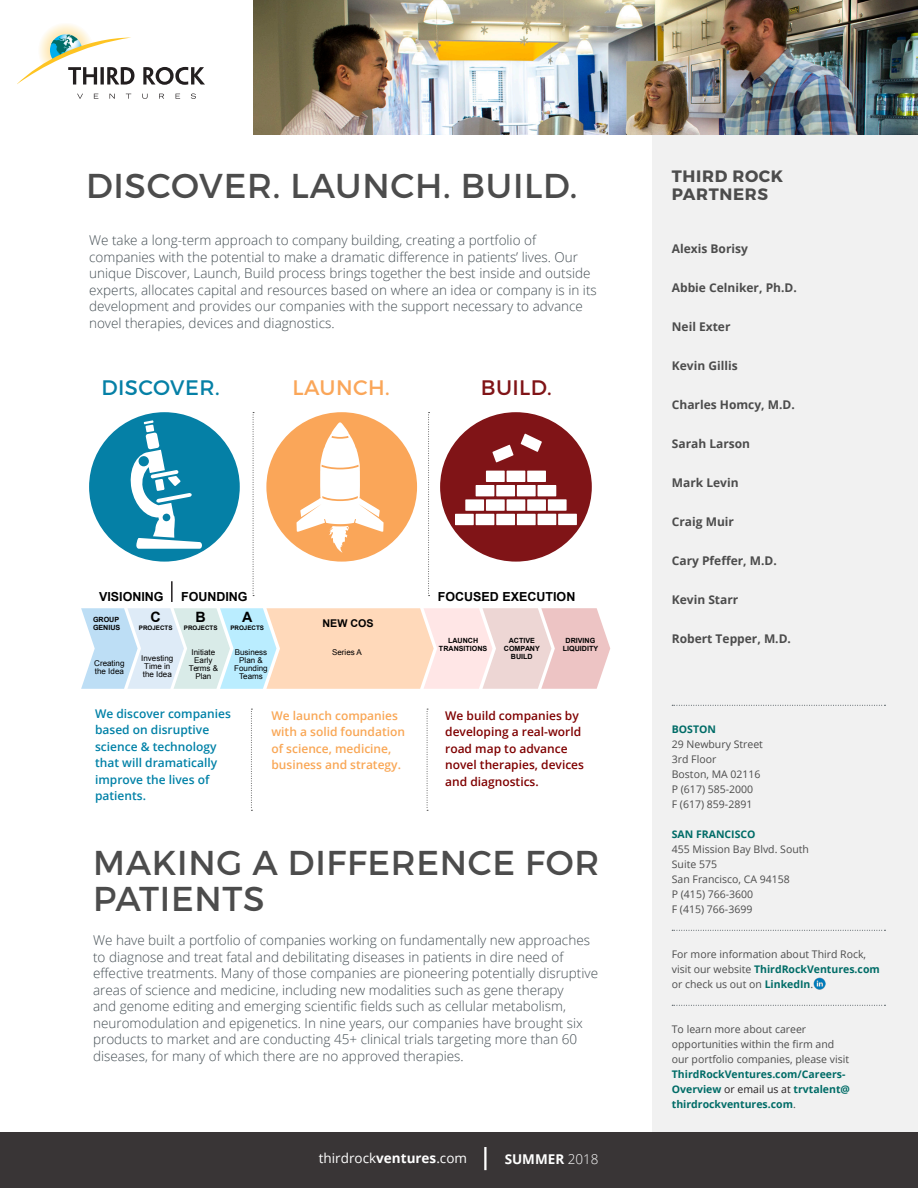
<style>
.page{position:relative;width:918px;height:1188px;background:#fff}
.page>*{position:absolute;margin:0;border:0;box-sizing:border-box;transform-origin:0 0}
.t1{font:34.5px/36px "Montserrat";letter-spacing:.02em;color:#4c4c4c}
.t2{font:21px "Montserrat";letter-spacing:.02em;color:#0580a6}
.t3{font:21px "Montserrat";letter-spacing:.02em;color:#faa659}
.t4{font:21px "Montserrat";letter-spacing:.02em;color:#801417}
.t5{font:700 16.5px "Montserrat";letter-spacing:.04em;color:#4c4c4c}
.t6{font:700 14.25px "Arial";color:#000}
.t7{font:300 13.5px/16.5px "Open Sans";color:#444e54}
.t8{font:13.5px "Open Sans";color:#fff}
.t9{font:700 13.5px "Open Sans";color:#fff}
.t10{font:700 12.45px "Arial";color:#000}
.t11{font:700 12px "Open Sans";color:#4c4c4c}
.t12{font:600 12px/16.5px "Open Sans";color:#0081a7}
.t13{font:600 12px/16.5px "Open Sans";color:#7f0000}
.t14{font:600 12px/16.5px "Open Sans";color:#f9a756}
.t15{font:700 10.65px "Arial";color:#000}
.t16{font:10.5px/15px "Open Sans";color:#4c4c4c}
.t17{font:700 10.5px "Open Sans";color:#006c67}
.t18{font:7.95px/7.9px "Arial";color:#000;text-align:center}
.t19{font:700 7.05px/7.9px "Arial";color:#000;text-align:center}
.t20{font:700 6.3px "Arial";color:#000}
.s1{font-weight:700}
.s2{font-weight:300}
.s3{font-weight:700;color:#006c67}
.s4{color:#231f20}
</style>
<div class="page">
<div style="left:653px;top:117px;width:265px;height:1015px;background:#f1f1f1"></div>
<svg style="left:672px;top:705px;width:213px;height:1px"></svg>
<svg style="left:672px;top:930px;width:213px;height:1px"></svg>
<svg style="left:672px;top:1005px;width:213px;height:1px"></svg>
<svg style="left:813px;top:977px;width:12px;height:12px"></svg>
<div style="left:0;top:1132px;width:918px;height:56px;background:#393536"></div>
<div style="left:89px;top:412px;width:151px;height:150px;background:#0580a6;border-radius:50%"></div>
<svg style="left:128px;top:420px;width:74px;height:129px"></svg>
<div style="left:266px;top:412px;width:151px;height:150px;background:#faa659;border-radius:50%"></div>
<svg style="left:297px;top:422px;width:87px;height:131px"></svg>
<div style="left:440px;top:412px;width:152px;height:150px;background:#801417;border-radius:50%"></div>
<div style="left:455px;top:514px;width:19px;height:11px;background:#fff"></div>
<div style="left:476px;top:514px;width:18px;height:11px;background:#fff"></div>
<div style="left:496px;top:514px;width:19px;height:11px;background:#fff"></div>
<div style="left:517px;top:514px;width:19px;height:11px;background:#fff"></div>
<div style="left:538px;top:514px;width:18px;height:11px;background:#fff"></div>
<div style="left:558px;top:514px;width:19px;height:11px;background:#fff"></div>
<div style="left:465px;top:499px;width:19px;height:12px;background:#fff"></div>
<div style="left:486px;top:499px;width:19px;height:12px;background:#fff"></div>
<div style="left:507px;top:499px;width:18px;height:12px;background:#fff"></div>
<div style="left:527px;top:499px;width:19px;height:12px;background:#fff"></div>
<div style="left:548px;top:499px;width:19px;height:12px;background:#fff"></div>
<div style="left:476px;top:485px;width:18px;height:11px;background:#fff"></div>
<div style="left:496px;top:485px;width:19px;height:11px;background:#fff"></div>
<div style="left:517px;top:485px;width:19px;height:11px;background:#fff"></div>
<div style="left:538px;top:485px;width:18px;height:11px;background:#fff"></div>
<div style="left:486px;top:471px;width:19px;height:11px;background:#fff"></div>
<div style="left:507px;top:471px;width:18px;height:11px;background:#fff"></div>
<div style="left:527px;top:471px;width:19px;height:11px;background:#fff"></div>
<svg style="left:492px;top:445px;width:22px;height:17px"></svg>
<svg style="left:521px;top:434px;width:21px;height:18px"></svg>
<svg style="left:251px;top:709px;width:1px;height:102px"></svg>
<svg style="left:427px;top:709px;width:1px;height:102px"></svg>
<svg style="left:81px;top:608px;width:529px;height:81px;background:#eadfda"></svg>
<hr style="left:171px;top:581px;width:2px;height:21px;background:#231f20">
<svg style="left:253px;top:412px;width:1px;height:184px"></svg>
<svg style="left:428px;top:412px;width:2px;height:184px"></svg>
<svg style="left:143px;top:67px;width:62px;height:18px"></svg>
<svg style="left:77px;top:94px;width:6px;height:5px"></svg>
<svg style="left:94px;top:94px;width:4px;height:5px"></svg>
<svg style="left:110px;top:94px;width:5px;height:5px"></svg>
<svg style="left:142px;top:94px;width:6px;height:5px"></svg>
<svg style="left:159px;top:94px;width:5px;height:5px"></svg>
<svg style="left:176px;top:94px;width:4px;height:5px"></svg>
<svg style="left:191px;top:94px;width:5px;height:5px"></svg>
<svg style="left:17px;top:24px;width:118px;height:61px"></svg>
<img style="left:253px;top:0;width:665px;height:135px">
<hr style="left:484px;top:1147px;width:3px;height:23px;background:#fff">
<p class="t1" style="left:86px;top:168px;width:493px">DISCOVER. LAUNCH. BUILD.</p>
<p class="t7" style="left:89px;top:232px;width:509px">We take a long-term approach to company building, creating a portfolio of companies with the potential to make a dramatic difference in patients’ lives. Our unique Discover, Launch, Build process brings together the best inside and outside experts, allocates capital and resources based on where an idea or company is in its development and provides our companies with the support necessary to advance novel therapies, devices and diagnostics.</p>
<p class="t2" style="left:101px;top:374px;width:120px">DISCOVER.</p>
<p class="t3" style="left:292px;top:374px;width:99px">LAUNCH.</p>
<p class="t4" style="left:481px;top:374px;width:72px">BUILD.</p>
<p class="t10" style="left:99px;top:588px;width:66px">VISIONING</p>
<p class="t10" style="left:181px;top:588px;width:68px">FOUNDING</p>
<p class="t10" style="left:438px;top:588px;width:139px">FOCUSED EXECUTION</p>
<p class="t19" style="left:93px;top:616px;width:29px;text-align:left">GROUP<br>GENIUS</p>
<p class="t6" style="left:151px;top:608px;width:12px">C</p>
<p class="t6" style="left:196px;top:608px;width:12px">B</p>
<p class="t20" style="left:184px;top:624px;width:35px">PROJECTS</p>
<p class="t6" style="left:242px;top:608px;width:12px">A</p>
<p class="t20" style="left:230px;top:624px;width:35px">PROJECTS</p>
<p class="t15" style="left:323px;top:616px;width:53px">NEW COS</p>
<p class="t18" style="left:332px;top:648px;width:31px">Series A</p>
<p class="t20" style="left:139px;top:624px;width:35px">PROJECTS</p>
<p class="t19" style="left:439px;top:637px;width:50px">LAUNCH<br>TRANSITIONS</p>
<p class="t19" style="left:504px;top:637px;width:37px">ACTIVE<br>COMPANY<br>BUILD</p>
<p class="t19" style="left:563px;top:637px;width:37px">DRIVING<br>LIQUIDITY</p>
<p class="t18" style="left:94px;top:659px;width:32px">Creating</p>
<p class="t18" style="left:141px;top:655px;width:34px;text-align:left">Investing<br>Time in the Idea</p>
<p class="t18" style="left:189px;top:648px;width:31px">Initiate<br>Early<br>Terms &amp;<br>Plan</p>
<p class="t18" style="left:234px;top:648px;width:35px">Business<br>Plan &amp;<br>Founding<br>Teams</p>
<p class="t18" style="left:95px;top:667px;width:31px">the Idea</p>
<p class="t12" style="left:95px;top:705px;width:137px">We discover companies based on disruptive science &amp; technology that will dramatically improve the lives of patients.</p>
<p class="t14" style="left:272px;top:707px;width:135px">We launch companies with a solid foundation of science, medicine, business and strategy.</p>
<p class="t13" style="left:445px;top:707px;width:140px">We build companies by developing a real-world road map to advance novel therapies, devices and diagnostics.</p>
<p class="t1" style="left:93px;top:845px;width:508px">MAKING A DIFFERENCE FOR<br>PATIENTS</p>
<p class="t7" style="left:93px;top:932px;width:507px">We have built a portfolio of companies working on fundamentally new approaches to diagnose and treat fatal and debilitating diseases in patients in dire need of effective treatments. Many of those companies are pioneering potentially disruptive areas of science and medicine, including new modalities such as gene therapy<br>and genome editing and emerging scientific fields such as cellular metabolism, neuromodulation and epigenetics. In nine years, our companies have brought six products to market and are conducting 45+ clinical trials targeting more than 60 diseases, for many of which there are no approved therapies.</p>
<p class="t8" style="left:319px;top:1149px;width:150px">thirdrock<span class="s1">ventures</span>.com</p>
<p class="t9" style="left:505px;top:1149px;width:95px">SUMMER <span class="s2">2018</span></p>
<p class="t5" style="left:672px;top:166px;width:113px">THIRD ROCK</p>
<p class="t5" style="left:672px;top:184px;width:98px">PARTNERS</p>
<p class="t11" style="left:672px;top:240px;width:78px">Alexis Borisy</p>
<p class="t11" style="left:672px;top:279px;width:127px">Abbie Celniker, Ph.D.</p>
<p class="t11" style="left:672px;top:318px;width:60px">Neil Exter</p>
<p class="t11" style="left:672px;top:357px;width:67px">Kevin Gillis</p>
<p class="t11" style="left:672px;top:396px;width:125px">Charles Homcy, M.D.</p>
<p class="t11" style="left:672px;top:435px;width:80px">Sarah Larson</p>
<p class="t11" style="left:672px;top:474px;width:68px">Mark Levin</p>
<p class="t11" style="left:672px;top:513px;width:64px">Craig Muir</p>
<p class="t11" style="left:672px;top:552px;width:107px">Cary Pfeffer, M.D.</p>
<p class="t11" style="left:672px;top:591px;width:68px">Kevin Starr</p>
<p class="t11" style="left:672px;top:630px;width:121px">Robert Tepper, M.D.</p>
<p class="t17" style="left:672px;top:721px;width:46px">BOSTON</p>
<p class="t16" style="left:672px;top:736px;width:93px">29 Newbury Street</p>
<p class="t16" style="left:672px;top:751px;width:46px">3rd Floor</p>
<p class="t16" style="left:672px;top:766px;width:90px">Boston, MA 02116</p>
<p class="t16" style="left:672px;top:781px;width:83px">P (617) 585-2000</p>
<p class="t16" style="left:672px;top:796px;width:82px">F (617) 859-2891</p>
<p class="t17" style="left:672px;top:826px;width:85px">SAN FRANCISCO</p>
<p class="t16" style="left:672px;top:841px;width:139px">455 Mission Bay Blvd. South</p>
<p class="t16" style="left:672px;top:856px;width:47px">Suite 575</p>
<p class="t16" style="left:672px;top:871px;width:120px">San Francisco, CA 94158</p>
<p class="t16" style="left:672px;top:886px;width:83px">P (415) 766-3600</p>
<p class="t16" style="left:672px;top:901px;width:82px">F (415) 766-3699</p>
<p class="t16" style="left:672px;top:946px;width:210px">For more information about Third Rock, visit our website <span class="s3">ThirdRockVentures.com </span>or check us out on <span class="s3">LinkedIn</span>.</p>
<p class="t16" style="left:672px;top:1021px;width:180px">To learn more about career opportunities within the firm and our portfolio companies, please visit<br><span class="s3">ThirdRockVentures.com/Careers-<br>Overview</span> <span class="s4">or email us at</span> <span class="s3">trvtalent@ thirdrockventures.com</span>.</p>
</div>
